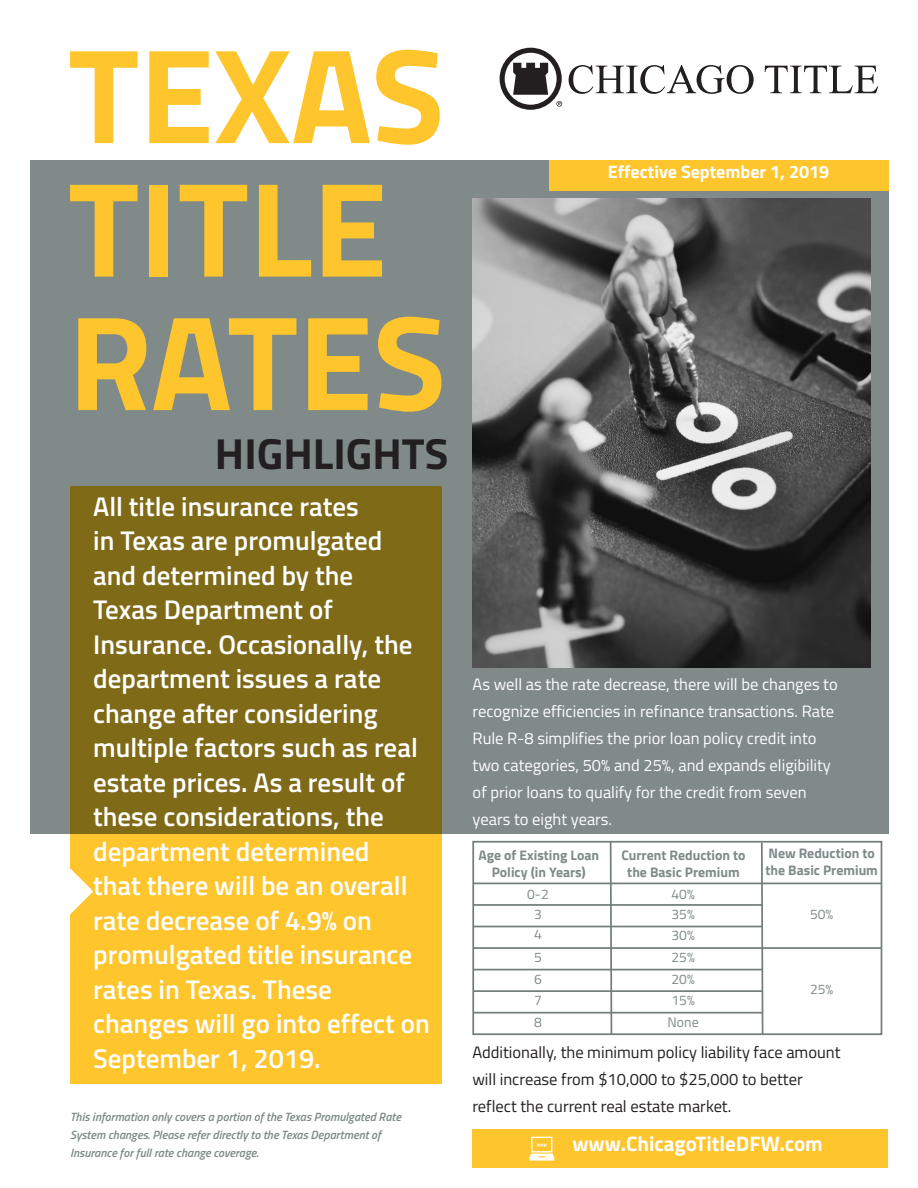
<style>
.page{position:relative;width:918px;height:1188px;background:#fff}
.page>*{position:absolute;margin:0;border:0;box-sizing:border-box;transform-origin:0 0}
._110_Header_gray_Tit{font:700 135px/133.5px "Titillium Web";color:#ffc52d}
._29_Header_gray_Titi{font:700 43.5px "Titillium Web";color:#231f20}
._17_Content_gray_Tit{font:600 27px/34.5px "Titillium Web";color:#fff}
._14_Header_gray_Titi{font:700 21px "Titillium Web";color:#fff}
._12_Content_gray_C_T{font:700 18px "Titillium Web";color:#fff}
._14_Header_gray_Titi-2{font:16.5px/27px "Titillium Web";color:#fff}
._14_Header_gray_Titi-3{font:16.5px/27px "Titillium Web";color:#231f20}
.t1{font:700 13.8px/16.6px "Titillium";color:#7f8a89;text-align:center}
.t2{font:13.8px/21.6px "Titillium";color:#7f8a89;text-align:justify}
._9_Content_gray_Titi{font:italic 600 12px "Titillium Web";color:#7f8a89}
</style>
<div class="page">
<div style="left:30px;top:160px;width:858px;height:674px;background:#7f8a89"></div>
<div style="left:472px;top:841px;width:410px;height:194px;border:2px solid #727d7c"></div>
<hr style="left:473px;top:883px;width:408px;height:1px;background:#727d7c">
<hr style="left:473px;top:904px;width:290px;height:2px;background:#727d7c">
<hr style="left:473px;top:926px;width:290px;height:1px;background:#727d7c">
<hr style="left:473px;top:947px;width:408px;height:2px;background:#727d7c">
<hr style="left:473px;top:969px;width:290px;height:1px;background:#727d7c">
<hr style="left:473px;top:990px;width:289px;height:2px;background:#727d7c">
<hr style="left:473px;top:1012px;width:290px;height:2px;background:#727d7c">
<svg style="left:609px;top:841px;width:4px;height:194px"></svg>
<svg style="left:760px;top:841px;width:4px;height:194px"></svg>
<svg style="left:70px;top:487px;width:372px;height:597px;background:#b48f20"></svg>
<svg style="left:70px;top:860px;width:23px;height:63px"></svg>
<div style="left:549px;top:160px;width:339px;height:31px;background:#ffc52d"></div>
<svg style="left:500px;top:48px;width:62px;height:62px"></svg>
<svg style="left:569px;top:65px;width:185px;height:29px"></svg>
<svg style="left:765px;top:66px;width:113px;height:27px"></svg>
<img style="left:473px;top:199px;width:398px;height:468px">
<div style="left:473px;top:1130px;width:415px;height:38px;background:#ffc52d"></div>
<svg style="left:529px;top:1137px;width:25px;height:24px"></svg>
<p class="_110_Header_gray_Tit" style="left:68px;top:22px;width:378px">TEXAS<br>TITLE</p>
<p class="_110_Header_gray_Tit" style="left:68px;top:289px;width:380px">RATES</p>
<p class="_29_Header_gray_Titi" style="left:215px;top:420px;width:235px">HIGHLIGHTS</p>
<p class="_17_Content_gray_Tit" style="left:93px;top:488px;width:338px">All title insurance rates<br>in Texas are promulgated and determined by the<br>Texas Department of<br>Insurance. Occasionally, the department issues a rate change after considering multiple factors such as real estate prices. As a result of these considerations, the department determined<br>that there will be an overall rate decrease of 4.9% on promulgated title insurance rates in Texas. These changes will go into effect on<br>September 1, 2019.</p>
<p class="_9_Content_gray_Titi" style="left:70px;top:1108px;width:332px">This information only covers a portion of the Texas Promulgated Rate</p>
<p class="_9_Content_gray_Titi" style="left:70px;top:1126px;width:312px">System changes. Please refer directly to the Texas Department of</p>
<p class="_9_Content_gray_Titi" style="left:70px;top:1144px;width:190px">Insurance for full rate change coverage.</p>
<p class="_12_Content_gray_C_T" style="left:608px;top:158px;width:223px">Effective September 1, 2019</p>
<p class="_14_Header_gray_Titi-2" style="left:473px;top:670px;width:367px">As well as the rate decrease, there will be changes to recognize efficiencies in refinance transactions. Rate Rule R-8 simplifies the prior loan policy credit into two categories, 50% and 25%, and expands eligibility of prior loans to qualify for the credit from seven years to eight years.</p>
<p class="t1" style="left:478px;top:846px;width:122px">Age of Existing Loan<br>Policy (in Years)</p>
<p class="t1" style="left:621px;top:846px;width:126px">Current Reduction to the Basic Premium</p>
<p class="t1" style="left:766px;top:844px;width:114px;text-align:left">New Reduction to the Basic Premium</p>
<p class="t2" style="left:527px;top:882px;width:23px">0-2</p>
<p class="t2" style="left:810px;top:903px;width:25px">50%</p>
<p class="t2" style="left:672px;top:882px;width:25px">40%</p>
<p class="t2" style="left:672px;top:924px;width:25px">30% 25% 20%</p>
<p class="t2" style="left:668px;top:1011px;width:33px">None</p>
<p class="t2" style="left:672px;top:903px;width:25px">35%</p>
<p class="t2" style="left:534px;top:903px;width:9px">3</p>
<p class="t2" style="left:534px;top:946px;width:9px">5<br>6<br>7<br>8</p>
<p class="t2" style="left:534px;top:923px;width:9px">4</p>
<p class="t2" style="left:810px;top:978px;width:25px">25%</p>
<p class="t2" style="left:672px;top:989px;width:25px">15%</p>
<p class="_14_Header_gray_Titi-3" style="left:472px;top:1038px;width:370px">Additionally, the minimum policy liability face amount will increase from $10,000 to $25,000 to better reflect the current real estate market.</p>
<p class="_14_Header_gray_Titi" style="left:572px;top:1128px;width:252px">www.ChicagoTitleDFW.com</p>
</div>
